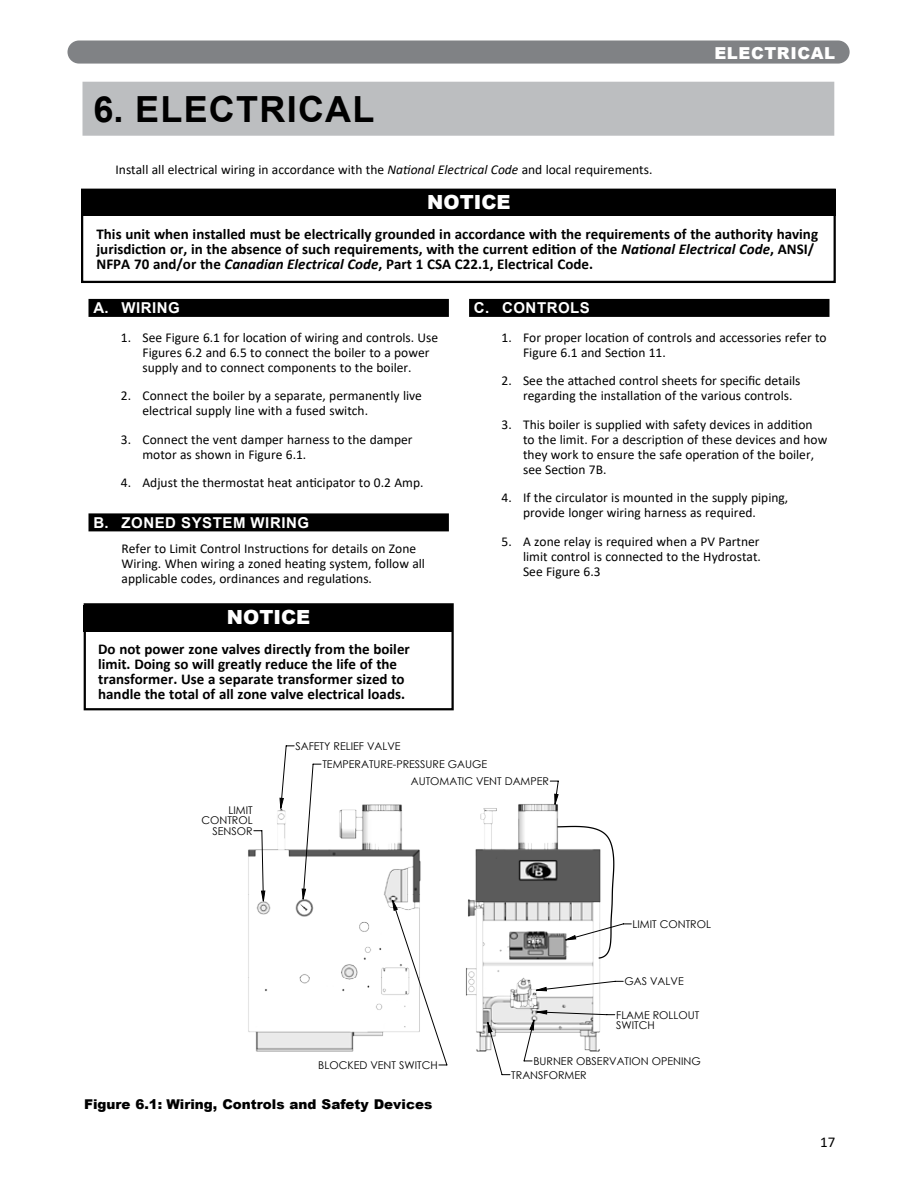
<style>
.page{position:relative;width:918px;height:1188px;background:#fff}
.page>*{position:absolute;margin:0;border:0;box-sizing:border-box;transform-origin:0 0}
.t1{font:700 36px "Arial";letter-spacing:.035em;color:#000}
.t2{font:900 19.5px "Arial";color:#fff}
.t3{font:900 16.5px "Arial";letter-spacing:.035em;color:#fff}
.t4{font:700 15px/15px "Calibri";color:#000}
.t5{font:700 15px "Arial";letter-spacing:.035em;color:#fff}
.t6{font:15px "Calibri";color:#000}
.t7{font:13.5px/15px "Calibri";color:#000}
.t8{font:900 13.5px "Arial";color:#000}
.t9{font:10.65px/10.5px "Century Gothic";color:#000;text-align:right}
.s1{font-style:italic}
</style>
<div class="page">
<div style="left:68px;top:40px;width:782px;height:24px;background:#808285;border-radius:12px"></div>
<div style="left:88px;top:299px;width:361px;height:18px;background:#000"></div>
<div style="left:88px;top:513px;width:361px;height:18px;background:#000"></div>
<div style="left:469px;top:299px;width:361px;height:18px;background:#000"></div>
<div style="left:82px;top:82px;width:752px;height:54px;background:#bcbec0"></div>
<div style="left:81px;top:189px;width:755px;height:94px;border:2px solid #000"></div>
<div style="left:81px;top:189px;width:755px;height:27px;background:#000"></div>
<img style="left:248px;top:849px;width:5px;height:183px">
<svg style="left:253px;top:745px;width:379px;height:330px"></svg>
<svg style="left:261px;top:794px;width:315px;height:238px"></svg>
<div style="left:84px;top:603px;width:370px;height:107px;border:2px solid #000"></div>
<div style="left:84px;top:605px;width:369px;height:27px;background:#000"></div>
<h1 class="t1" style="left:94px;top:84px;width:282px">6. ELECTRICAL</h1>
<p class="t7" style="left:116px;top:161px;width:538px">Install all electrical wiring in accordance with the <span class="s1">National Electrical Code</span> and local requirements.</p>
<h2 class="t2" style="left:427px;top:188px;width:85px">NOTICE</h2>
<p class="t3" style="left:714px;top:41px;width:122px">ELECTRICAL</p>
<p class="t4" style="left:97px;top:227px;width:723px">This unit when installed must be electrically grounded in accordance with the requirements of the authority having jurisdiction or, in the absence of such requirements, with the current edition of the <span class="s1">National Electrical Code</span>, ANSI/<br>NFPA 70 and/or the <span class="s1">Canadian Electrical Code</span>, Part 1 CSA C22.1, Electrical Code.</p>
<p class="t5" style="left:93px;top:297px;width:88px">A. WIRING</p>
<p class="t7" style="left:142px;top:329px;width:297px;text-indent:-22px">1. See Figure 6.1 for location of wiring and controls. Use<br>Figures 6.2 and 6.5 to connect the boiler to a power supply and to connect components to the boiler.</p>
<p class="t7" style="left:142px;top:388px;width:281px;text-indent:-22px">2. Connect the boiler by a separate, permanently live electrical supply line with a fused switch.</p>
<p class="t7" style="left:142px;top:431px;width:272px;text-indent:-22px">3. Connect the vent damper harness to the damper motor as shown in Figure 6.1.</p>
<p class="t7" style="left:121px;top:475px;width:304px">4. Adjust the thermostat heat anticipator to 0.2 Amp.</p>
<p class="t5" style="left:93px;top:512px;width:217px">B. ZONED SYSTEM WIRING</p>
<p class="t7" style="left:122px;top:541px;width:305px">Refer to Limit Control Instructions for details on Zone<br>Wiring. When wiring a zoned heating system, follow all applicable codes, ordinances and regulations.</p>
<h2 class="t2" style="left:227px;top:603px;width:85px">NOTICE</h2>
<p class="t4" style="left:98px;top:641px;width:313px">Do not power zone valves directly from the boiler limit. Doing so will greatly reduce the life of the transformer. Use a separate transformer sized to handle the total of all zone valve electrical loads.</p>
<p class="t9" style="left:295px;top:741px;width:107px">SAFETY RELIEF VALVE</p>
<p class="t5" style="left:474px;top:297px;width:117px">C. CONTROLS</p>
<p class="t7" style="left:523px;top:329px;width:305px;text-indent:-22px">1. For proper location of controls and accessories refer to<br>Figure 6.1 and Section 11.</p>
<p class="t7" style="left:523px;top:373px;width:279px;text-indent:-22px">2. See the attached control sheets for specific details regarding the installation of the various controls.</p>
<p class="t7" style="left:523px;top:416px;width:306px;text-indent:-22px">3. This boiler is supplied with safety devices in addition to the limit. For a description of these devices and how they work to ensure the safe operation of the boiler, see Section 7B.</p>
<p class="t7" style="left:523px;top:490px;width:267px;text-indent:-22px">4. If the circulator is mounted in the supply piping, provide longer wiring harness as required.</p>
<p class="t7" style="left:523px;top:533px;width:239px;text-align:justify;text-indent:-22px">5. A zone relay is required when a PV Partner limit control is connected to the Hydrostat.<br>See Figure 6.3</p>
<p class="t9" style="left:322px;top:759px;width:166px">TEMPERATURE-PRESSURE GAUGE</p>
<p class="t9" style="left:201px;top:804px;width:53px">LIMIT<br>CONTROL<br>SENSOR</p>
<p class="t9" style="left:411px;top:776px;width:140px">AUTOMATIC VENT DAMPER</p>
<p class="t9" style="left:633px;top:919px;width:80px">LIMIT CONTROL</p>
<p class="t9" style="left:625px;top:976px;width:61px">GAS VALVE</p>
<p class="t9" style="left:616px;top:1010px;width:85px;text-align:left">FLAME ROLLOUT<br>SWITCH</p>
<p class="t9" style="left:318px;top:1060px;width:121px">BLOCKED VENT SWITCH</p>
<p class="t9" style="left:533px;top:1056px;width:169px">BURNER OBSERVATION OPENING</p>
<p class="t9" style="left:511px;top:1069px;width:77px">TRANSFORMER</p>
<p class="t8" style="left:84px;top:1095px;width:350px">Figure 6.1: Wiring, Controls and Safety Devices</p>
<p class="t6" style="left:820px;top:1131px;width:17px">17</p>
</div>
